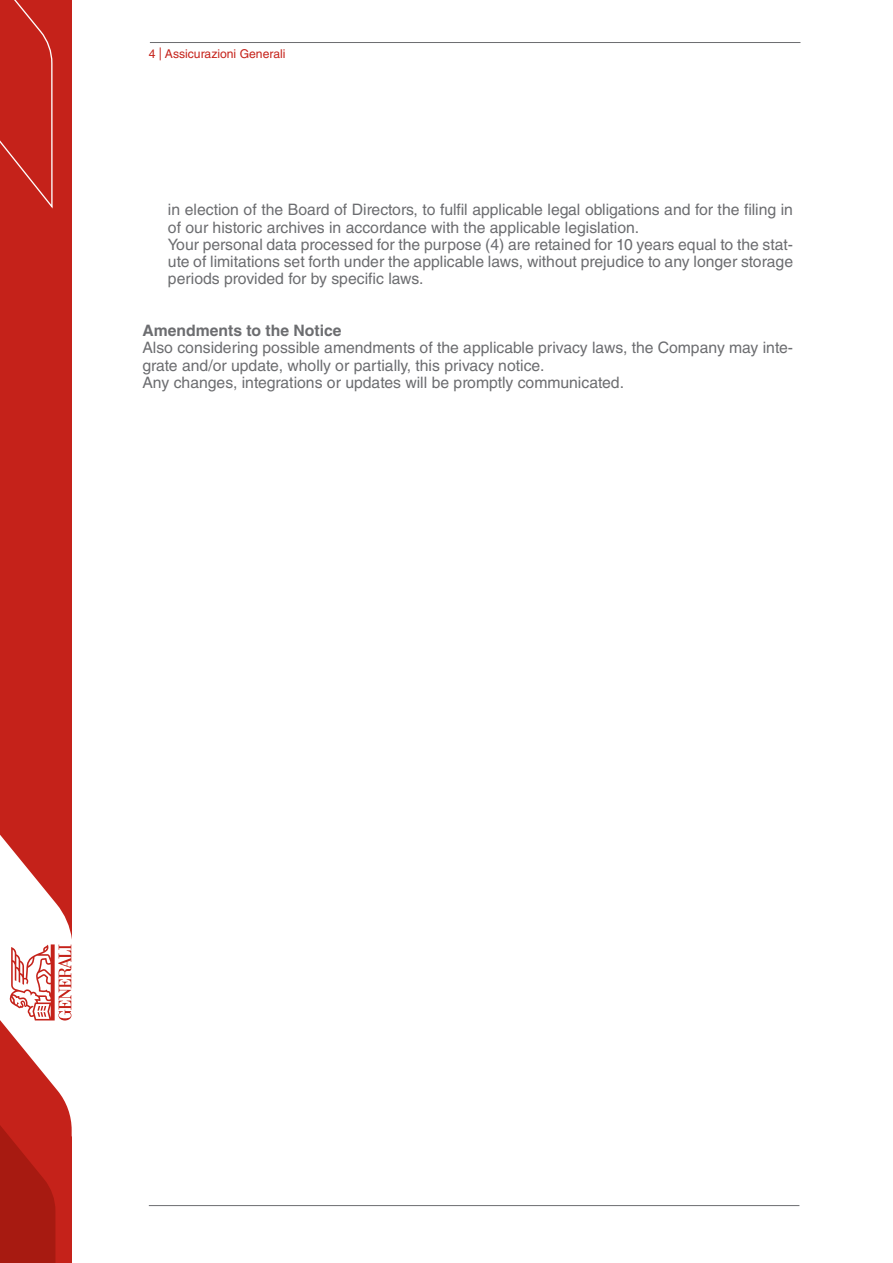
<style>
.page{position:relative;width:893px;height:1263px;background:#fff}
.page>*{position:absolute;margin:0;border:0;box-sizing:border-box;transform-origin:0 0}
.t1{font:15.75px/17.2px "Helvetica LT Std";color:#6c6d70}
.t2{font:700 15.75px "Helvetica LT Std";color:#6c6d70}
.t3{font:12.15px "Helvetica LT Std";color:#c5221a}
.s1{font-size:16.95px}
</style>
<div class="page">
<hr style="left:149px;top:1205px;width:650px;height:1px;background:#6c6d70">
<svg style="left:0;top:0;width:72px;height:939px;fill:#c5221a"></svg>
<div style="left:0;top:0;width:54px;height:208px;background:#c5221a"></div>
<svg style="left:0;top:944px;width:72px;height:319px"></svg>
<hr style="left:150px;top:42px;width:650px;height:1px;background:#6c6d70">
<div style="left:13px;top:223px;width:49px;height:613px;background:#c5221a"></div>
<p class="t3" style="left:149px;top:47px;width:138px">4 <span class="s1">|</span> Assicurazioni Generali</p>
<p class="t1" style="left:168px;top:201px;width:627px">in election of the Board of Directors, to fulfil applicable legal obligations and for the filing in of our historic archives in accordance with the applicable legislation.<br>Your personal data processed for the purpose (4) are retained for 10 years equal to the stat&shy;ute of limitations set forth under the applicable laws, without prejudice to any longer storage periods provided for by specific laws.</p>
<p class="t2" style="left:142px;top:321px;width:201px">Amendments to the Notice</p>
<p class="t1" style="left:142px;top:339px;width:652px">Also considering possible amendments of the applicable privacy laws, the Company may inte&shy;grate and/or update, wholly or partially, this privacy notice.<br>Any changes, integrations or updates will be promptly communicated.</p>
</div>
